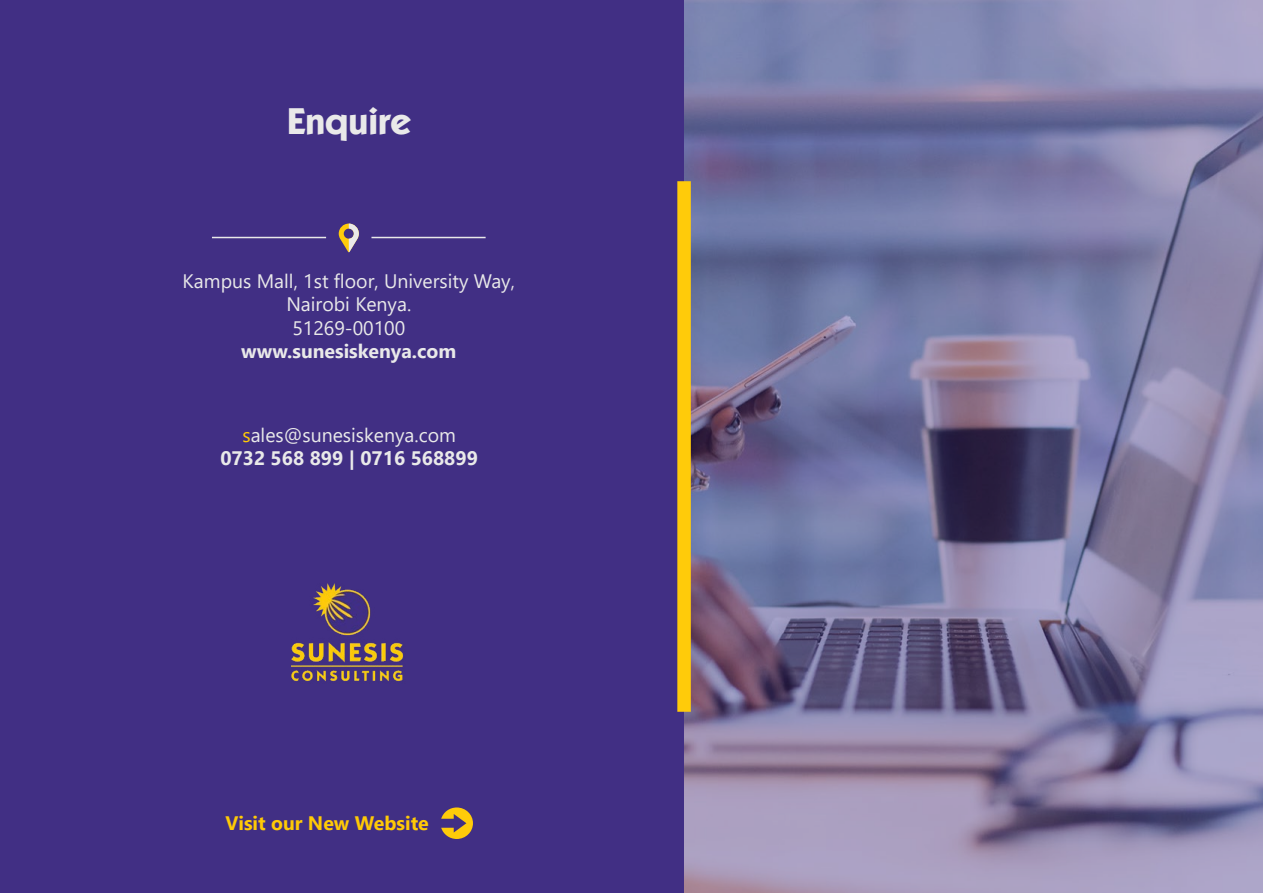
<style>
.page{position:relative;width:1263px;height:893px;background:#fff}
.page>*{position:absolute;margin:0;border:0;box-sizing:border-box;transform-origin:0 0}
.t1{font:700 37.5px "Kabel IT Cby BT";color:#e9e9e9}
.t2{font:19.5px/23.4px "Segoe UI";color:#e9e9e9;text-align:center}
.t3{font:700 19.5px "Segoe UI";color:#e9e9e9}
.t4{font:700 19.5px "Segoe UI";color:#ffca06}
.s1{color:#ffca06}
.s2{font-weight:700}
</style>
<div class="page">
<div style="left:0;top:0;width:698px;height:893px;background:#412f84"></div>
<img style="left:292px;top:584px;width:111px;height:97px">
<svg style="left:339px;top:224px;width:20px;height:28px"></svg>
<hr style="left:212px;top:237px;width:114px;height:1px;background:#e9e9e9">
<hr style="left:371px;top:237px;width:115px;height:1px;background:#e9e9e9">
<svg style="left:684px;top:0;width:579px;height:893px;background:#807ca3"></svg>
<div style="left:677px;top:181px;width:14px;height:531px;background:#ffcb0a"></div>
<svg style="left:441px;top:807px;width:32px;height:32px"></svg>
<h1 class="t1" style="left:287px;top:98px;width:125px">Enquire</h1>
<p class="t2" style="left:183px;top:268px;width:334px">Kampus Mall, 1st floor, University Way,<br>Nairobi Kenya.<br>51269-00100</p>
<p class="t3" style="left:241px;top:333px;width:216px">www.sunesiskenya.com</p>
<p class="t2" style="left:220px;top:421px;width:259px"><span class="s1">s</span>ales@sunesiskenya.com<br><span class="s2">0732 568 899 | 0716 568899</span></p>
<p class="t4" style="left:225px;top:805px;width:205px">Visit our New Website</p>
</div>
